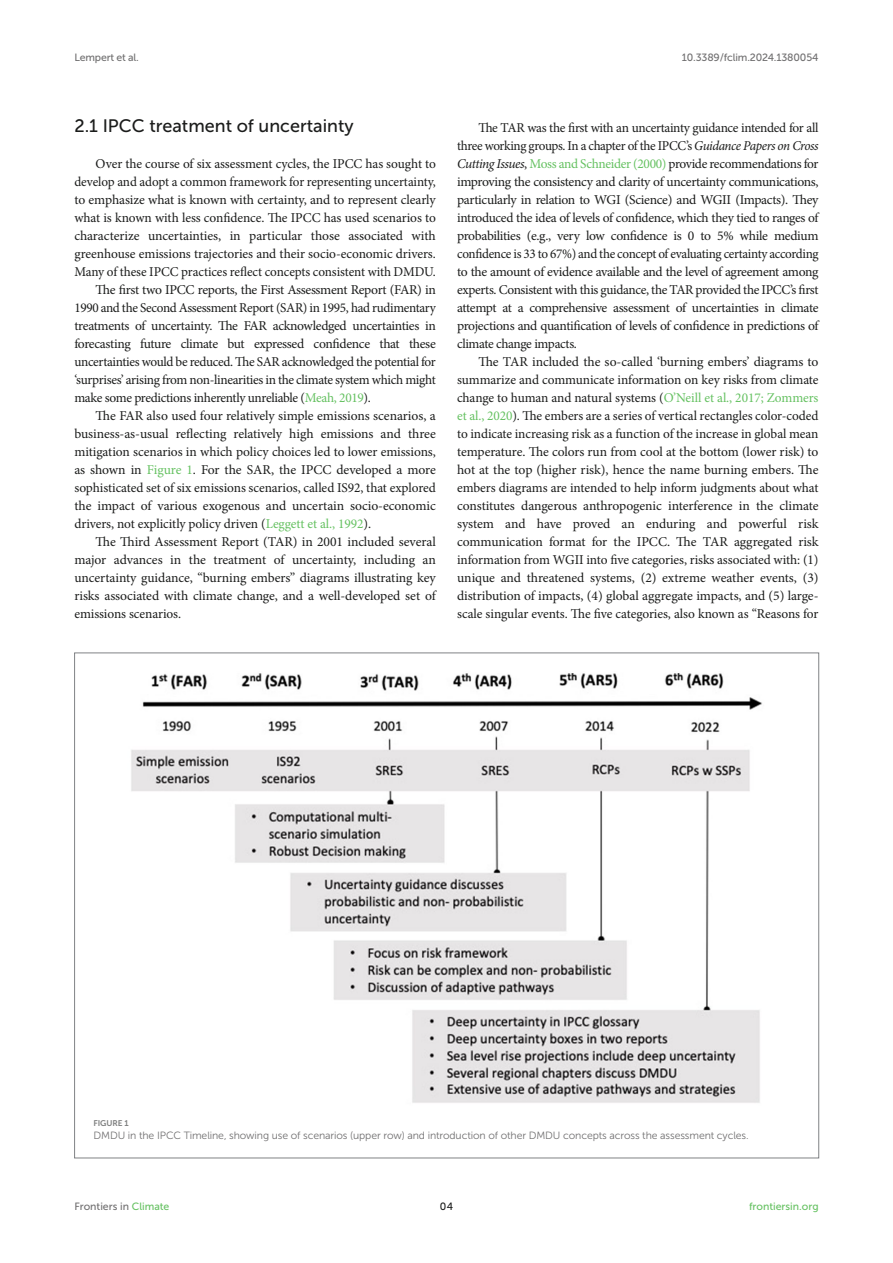
<style>
.page{position:relative;width:893px;height:1263px;background:#fff}
.page>*{position:absolute;margin:0;border:0;box-sizing:border-box;transform-origin:0 0}
.HEAD_2{font:18px "Museo Sans 500";color:#1b1c1b}
.TEXT{font:13.5px/18px "Minion Pro";letter-spacing:-.015em;color:#1b1c1b;text-align:justify}
.TEXT_FLUSH{font:13.5px/18px "Minion Pro";letter-spacing:-.005em;color:#1b1c1b;text-align:justify}
.FIG_LEG{font:10.5px "Museo Sans 300";letter-spacing:-.01em;color:#706f70}
.t1{font:10.5px "Museo Sans 500";letter-spacing:-.015em;color:#706f70}
.t2{font:10.5px "Museo Sans 500";color:#65c161}
.t3{font:10.5px "Museo Sans 500";color:#1b1c1b}
.FIG_HD{font:8.25px "Museo Sans 700";letter-spacing:-.01em;color:#7e7f7f}
.s1{color:#65c161}
.s2{font-style:italic}
</style>
<div class="page">
<img style="left:131px;top:673px;width:631px;height:430px">
<p class="t1" style="left:74px;top:51px;width:66px">Lempert et al.</p>
<p class="t1" style="left:682px;top:51px;width:138px">10.3389/fclim.2024.1380054</p>
<p class="HEAD_2" style="left:74px;top:116px;width:281px">2.1 IPCC treatment of uncertainty</p>
<p class="TEXT_FLUSH" style="left:74px;top:155px;width:363px;text-indent:21px">Over the course of six assessment cycles, the IPCC has sought to develop and adopt a common framework for representing uncertainty, to emphasize what is known with certainty, and to represent clearly what is known with less confidence. The IPCC has used scenarios to characterize uncertainties, in particular those associated with greenhouse emissions trajectories and their socio-economic drivers.<br>Many of these IPCC practices reflect concepts consistent with DMDU.</p>
<p class="TEXT" style="left:74px;top:281px;width:363px;text-indent:21px">The first two IPCC reports, the First Assessment Report (FAR) in 1990 and the Second Assessment Report (SAR) in 1995, had rudimentary treatments of uncertainty. The FAR acknowledged uncertainties in forecasting future climate but expressed confidence that these uncertainties would be reduced. The SAR acknowledged the potential for ‘surprises’ arising from non-linearities in the climate system which might make some predictions inherently unreliable (<span class="s1">Meah, 2019</span>).</p>
<p class="TEXT" style="left:74px;top:407px;width:363px;text-indent:21px">The FAR also used four relatively simple emissions scenarios, a business-as-usual reflecting relatively high emissions and three mitigation scenarios in which policy choices led to lower emissions, as shown in <span class="s1">Figure 1</span>. For the SAR, the IPCC developed a more sophisticated set of six emissions scenarios, called IS92, that explored the impact of various exogenous and uncertain socio-economic drivers, not explicitly policy driven (<span class="s1">Leggett et al., 1992</span>).</p>
<p class="TEXT" style="left:74px;top:533px;width:363px;text-indent:21px">The Third Assessment Report (TAR) in 2001 included several major advances in the treatment of uncertainty, including an uncertainty guidance, “burning embers” diagrams illustrating key risks associated with climate change, and a well-developed set of emissions scenarios.</p>
<p class="TEXT" style="left:457px;top:119px;width:363px;text-indent:21px">The TAR was the first with an uncertainty guidance intended for all three working groups. In a chapter of the IPCC’s <span class="s2">Guidance Papers on Cross Cutting Issues</span>, <span class="s1">Moss and Schneider (2000)</span> provide recommendations for improving the consistency and clarity of uncertainty communications, particularly in relation to WGI (Science) and WGII (Impacts). They introduced the idea of levels of confidence, which they tied to ranges of probabilities (e.g., very low confidence is 0 to 5% while medium confidence is 33 to 67%) and the concept of evaluating certainty according to the amount of evidence available and the level of agreement among experts. Consistent with this guidance, the TAR provided the IPCC’s first attempt at a comprehensive assessment of uncertainties in climate projections and quantification of levels of confidence in predictions of climate change impacts.</p>
<p class="TEXT" style="left:457px;top:353px;width:363px;text-indent:21px">The TAR included the so-called ‘burning embers’ diagrams to summarize and communicate information on key risks from climate change to human and natural systems (<span class="s1">O’Neill et al., 2017; Zommers et al., 2020</span>). The embers are a series of vertical rectangles color-coded to indicate increasing risk as a function of the increase in global mean temperature. The colors run from cool at the bottom (lower risk) to hot at the top (higher risk), hence the name burning embers. The embers diagrams are intended to help inform judgments about what constitutes dangerous anthropogenic interference in the climate system and have proved an enduring and powerful risk communication format for the IPCC. The TAR aggregated risk information from WGII into five categories, risks associated with: (1) unique and threatened systems, (2) extreme weather events, (3) distribution of impacts, (4) global aggregate impacts, and (5) large&shy;scale singular events. The five categories, also known as “Reasons for</p>
<p class="FIG_HD" style="left:94px;top:1118px;width:37px">FIGURE 1</p>
<p class="FIG_LEG" style="left:94px;top:1130px;width:657px">DMDU in the IPCC Timeline, showing use of scenarios (upper row) and introduction of other DMDU concepts across the assessment cycles.</p>
<p class="t1" style="left:74px;top:1200px;width:97px">Frontiers in <span class="s1">Climate</span></p>
<p class="t3" style="left:440px;top:1200px;width:15px">04</p>
<p class="t2" style="left:749px;top:1200px;width:71px">frontiersin.org</p>
</div>
